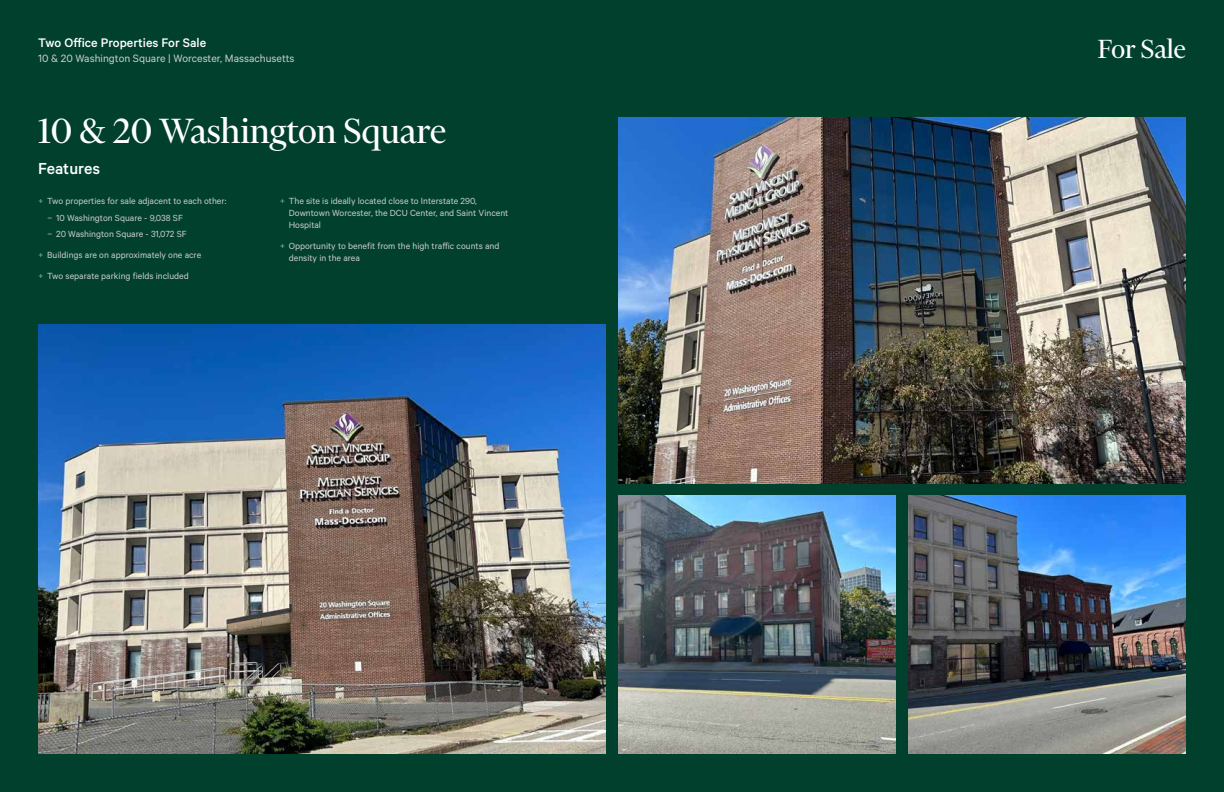
<style>
.page{position:relative;width:1224px;height:792px;background:#00402d}
.page>*{position:absolute;margin:0;border:0;box-sizing:border-box;transform-origin:0 0}
.t1{font:40px "Financier Display";color:#fff}
.t2{font:30px "Financier Display";color:#fff}
.t3{font:500 18px "Calibre";color:#fff}
.t4{font:500 14px "Calibre";color:#fff}
.t5{font:12px "Calibre";color:#cbcdca}
.t6{font:10px/12px "Calibre";color:#cbcdca}
.s1{color:#80bcad}
</style>
<div class="page">
<img style="left:908px;top:495px;width:278px;height:259px">
<img style="left:618px;top:117px;width:568px;height:367px">
<img style="left:618px;top:495px;width:278px;height:259px">
<img style="left:38px;top:324px;width:568px;height:430px">
<h3 class="t4" style="left:38px;top:35px;width:170px">Two Office Properties For Sale</h3>
<p class="t5" style="left:38px;top:51px;width:258px">10 &amp; 20 Washington Square | Worcester, Massachusetts</p>
<h1 class="t1" style="left:38px;top:110px;width:410px">10 &amp; 20 Washington Square</h1>
<h3 class="t3" style="left:38px;top:158px;width:63px">Features</h3>
<p class="t6" style="left:47px;top:193px;width:181px;line-height:16.5px;text-indent:-9px"><span class="s1">+</span> Two properties for sale adjacent to each other: − 10 Washington Square - 9,038 SF<br>− 20 Washington Square - 31,072 SF</p>
<p class="t6" style="left:38px;top:245px;width:165px;line-height:21px"><span class="s1">+</span> Buildings are on approximately one acre <span class="s1">+</span> Two separate parking fields included</p>
<p class="t6" style="left:289px;top:195px;width:221px;text-indent:-9px"><span class="s1">+</span> The site is ideally located close to Interstate 290,<br>Downtown Worcester, the DCU Center, and Saint Vincent<br>Hospital</p>
<p class="t6" style="left:289px;top:240px;width:212px;text-indent:-9px"><span class="s1">+</span> Opportunity to benefit from the high traffic counts and density in the area</p>
<h2 class="t2" style="left:1098px;top:33px;width:90px">For Sale</h2>
</div>
